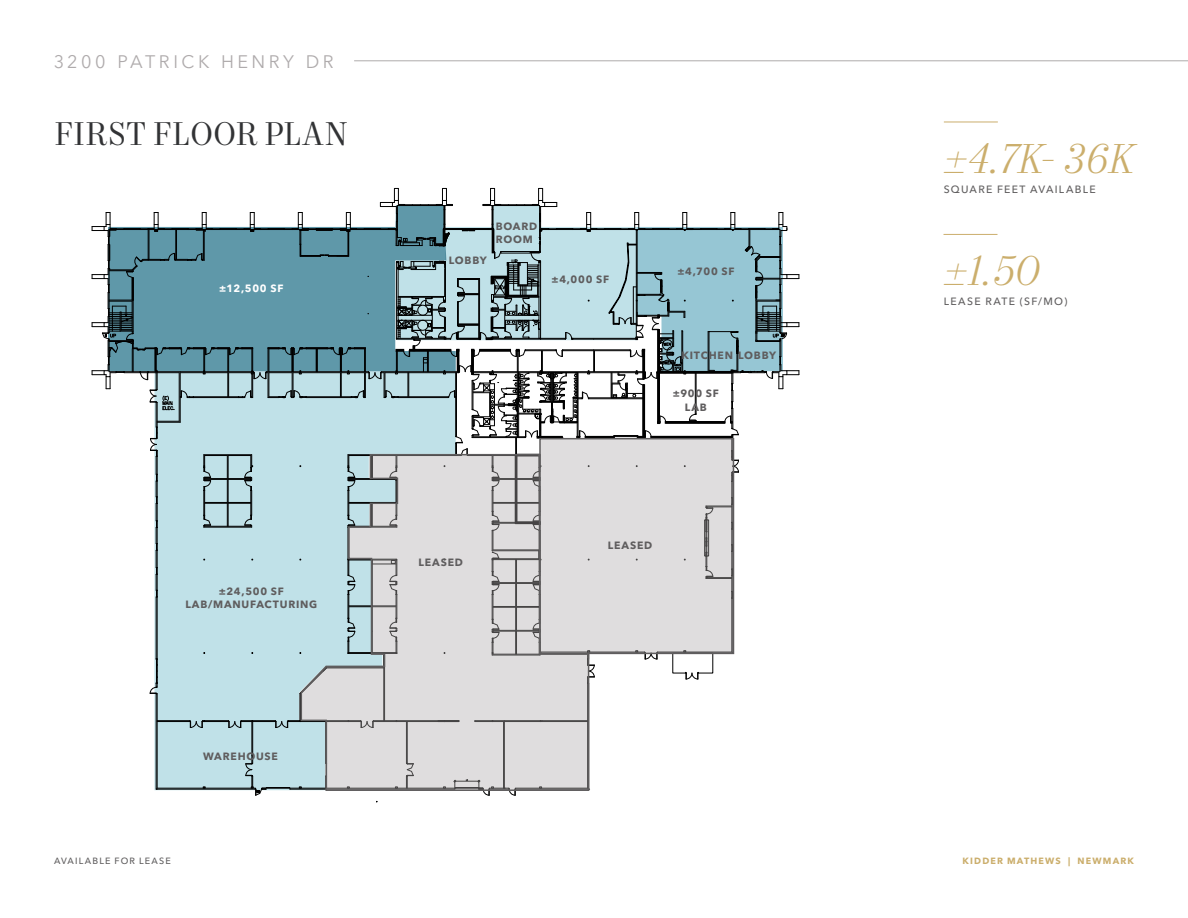
<style>
.page{position:relative;width:1188px;height:918px;background:#fff}
.page>*{position:absolute;margin:0;border:0;box-sizing:border-box;transform-origin:0 0}
.t1{font:italic 300 42px "Mort Modern 07";color:#cbae6c}
.t2{font:33px "Mort Modern 08";letter-spacing:.005em;color:#323335}
.t3{font:18px "Avenir Next LT Pro";letter-spacing:.195em;color:#afabac}
.t4{font:700 10.5px/13.5px "Avenir Next LT Pro";letter-spacing:.075em;color:#5f5d5e;text-align:center}
.t5{font:500 10.5px "Avenir Next LT Pro";letter-spacing:.125em;color:#5f5d5e}
.t6{font:700 10.5px "Avenir Next LT Pro";letter-spacing:.07em;color:#fff}
.t7{font:700 9px "Avenir Next LT Pro";letter-spacing:.13em;color:#cbae6c}
.t8{font:500 9px "Avenir Next LT Pro";letter-spacing:.13em;color:#5f5d5e}
</style>
<div class="page">
<svg style="left:92px;top:188px;width:708px;height:607px"></svg>
<hr style="left:944px;top:122px;width:54px;height:1px;background:#cbae6c">
<hr style="left:944px;top:234px;width:54px;height:1px;background:#cbae6c">
<hr style="left:354px;top:61px;width:834px;height:1px;background:#afabac">
<h3 class="t3" style="left:54px;top:51px;width:282px">3200 PATRICK HENRY DR</h3>
<h2 class="t2" style="left:54px;top:114px;width:296px">FIRST FLOOR PLAN</h2>
<p class="t6" style="left:219px;top:282px;width:66px">±12,500 SF</p>
<p class="t4" style="left:185px;top:584px;width:133px">±24,500 SF<br>LAB/MANUFACTURING</p>
<p class="t4" style="left:203px;top:749px;width:76px">WAREHOUSE</p>
<p class="t4" style="left:449px;top:254px;width:40px">LOBBY</p>
<p class="t4" style="left:496px;top:219px;width:43px;text-align:left">BOARD<br>ROOM</p>
<p class="t4" style="left:552px;top:273px;width:59px">±4,000 SF</p>
<p class="t4" style="left:677px;top:265px;width:59px">±4,700 SF</p>
<p class="t4" style="left:681px;top:348px;width:96px">KITCHEN LOBBY</p>
<p class="t4" style="left:673px;top:387px;width:48px">±900 SF<br>LAB</p>
<p class="t4" style="left:418px;top:556px;width:46px">LEASED</p>
<p class="t4" style="left:608px;top:538px;width:46px">LEASED</p>
<h1 class="t1" style="left:944px;top:133px;width:192px">±4.7K- 36K</h1>
<p class="t5" style="left:944px;top:183px;width:153px">SQUARE FEET AVAILABLE</p>
<h1 class="t1" style="left:944px;top:245px;width:97px">±1.50</h1>
<p class="t5" style="left:944px;top:295px;width:125px">LEASE RATE (SF/MO)</p>
<p class="t8" style="left:54px;top:855px;width:118px">AVAILABLE FOR LEASE</p>
<p class="t7" style="left:963px;top:855px;width:173px">KIDDER MATHEWS | NEWMARK</p>
</div>
